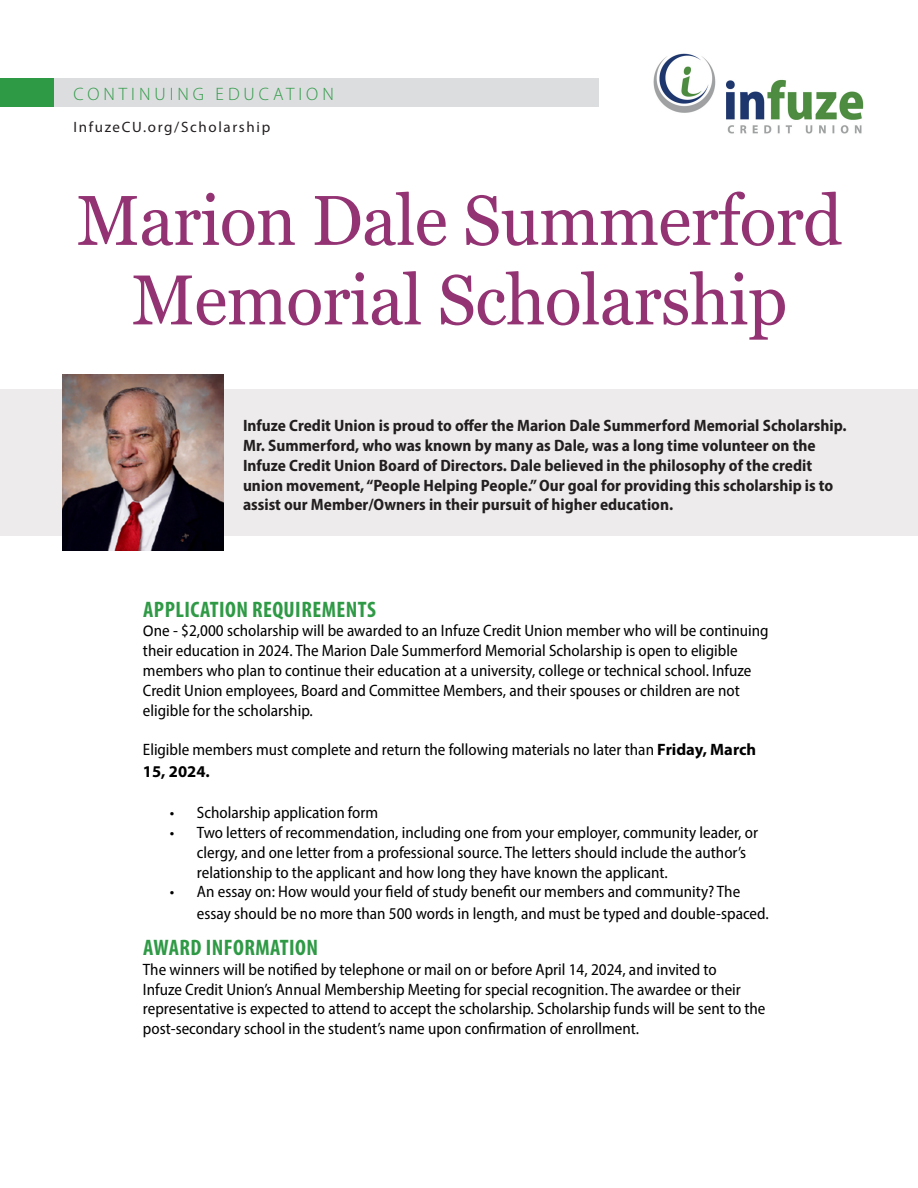
<style>
.page{position:relative;width:918px;height:1188px;background:#fff}
.page>*{position:absolute;margin:0;border:0;box-sizing:border-box;transform-origin:0 0}
.t1{font:70.5px/79.5px "Georgia";letter-spacing:-.01em;color:#943374;text-align:center}
.t2{font:700 condensed 22.5px "Myriad Pro";letter-spacing:.02em;color:#2f9a46}
.t3{font:300 18px "Myriad Pro";letter-spacing:.22em;color:#2f9a46}
.t4{font:semi-condensed 16.5px/19.8px "Myriad Pro";color:#000}
.t5{font:700 semi-condensed 16.5px/19.8px "Myriad Pro";color:#231f20}
.t6{font:15px "Myriad Pro";letter-spacing:.11em;color:#231f20}
.s1{font-family:"Calibri";font-stretch:normal}
.s2{font-weight:700;font-stretch:normal}
</style>
<div class="page">
<div style="left:0;top:79px;width:598px;height:28px;background:#dcdddf"></div>
<div style="left:0;top:79px;width:54px;height:28px;background:#2f9a46"></div>
<img style="left:653px;top:53px;width:211px;height:81px">
<div style="left:0;top:389px;width:918px;height:147px;background:#edebeb"></div>
<img style="left:62px;top:375px;width:161px;height:176px">
<p class="t3" style="left:74px;top:83px;width:262px">CONTINUING EDUCATION</p>
<p class="t6" style="left:73px;top:117px;width:198px">InfuzeCU.org/Scholarship</p>
<p class="t1" style="left:77px;top:178px;width:767px">Marion Dale Summerford<br>Memorial Scholarship</p>
<p class="t5" style="left:243px;top:415px;width:605px">Infuze Credit Union is proud to offer the Marion Dale Summerford Memorial Scholarship.<br>Mr. Summerford, who was known by many as Dale, was a long time volunteer on the Infuze Credit Union Board of Directors. Dale believed in the philosophy of the credit union movement, “People Helping People.” Our goal for providing this scholarship is to assist our Member/Owners in their pursuit of higher education.</p>
<p class="t2" style="left:143px;top:595px;width:234px">APPLICATION REQUIREMENTS</p>
<p class="t4" style="left:143px;top:621px;width:627px"><span class="s1">O</span>ne - $2,000 scholarship will be awarded to an Infuze Credit Union member who will be continuing their education in 2024. The Marion Dale Summerford Memorial Scholarship is open to eligible members who plan to continue their education at a university, college or technical school. Infuze Credit Union employees, Board and Committee Members, and their spouses or children are not eligible for the scholarship.</p>
<p class="t4" style="left:143px;top:739px;width:615px;line-height:21.6px">Eligible members must complete and return the following materials no later than <span class="s2">Friday, March<br>15, 2024.</span></p>
<p class="t4" style="left:170px;top:802px;width:210px">• Scholarship application form</p>
<p class="t4" style="left:197px;top:822px;width:563px;text-indent:-27px">• Two letters of recommendation, including one from your employer, community leader, or clergy, and one letter from a professional source. The letters should include the author’s relationship to the applicant and how long they have known the applicant.</p>
<p class="t4" style="left:197px;top:881px;width:573px;line-height:21.6px;text-indent:-27px">• An essay on: How would your field of study benefit our members and community? The essay should be no more than 500 words in length, and must be typed and double-spaced.</p>
<p class="t2" style="left:143px;top:933px;width:176px">AWARD INFORMATION</p>
<p class="t4" style="left:143px;top:959px;width:624px">The winners will be notified by telephone or mail on or before April 14, 2024, and invited to<br>Infuze Credit Union’s Annual Membership Meeting for special recognition. The awardee or their representative is expected to attend to accept the scholarship. Scholarship funds will be sent to the post-secondary school in the student’s name upon confirmation of enrollment.</p>
</div>
